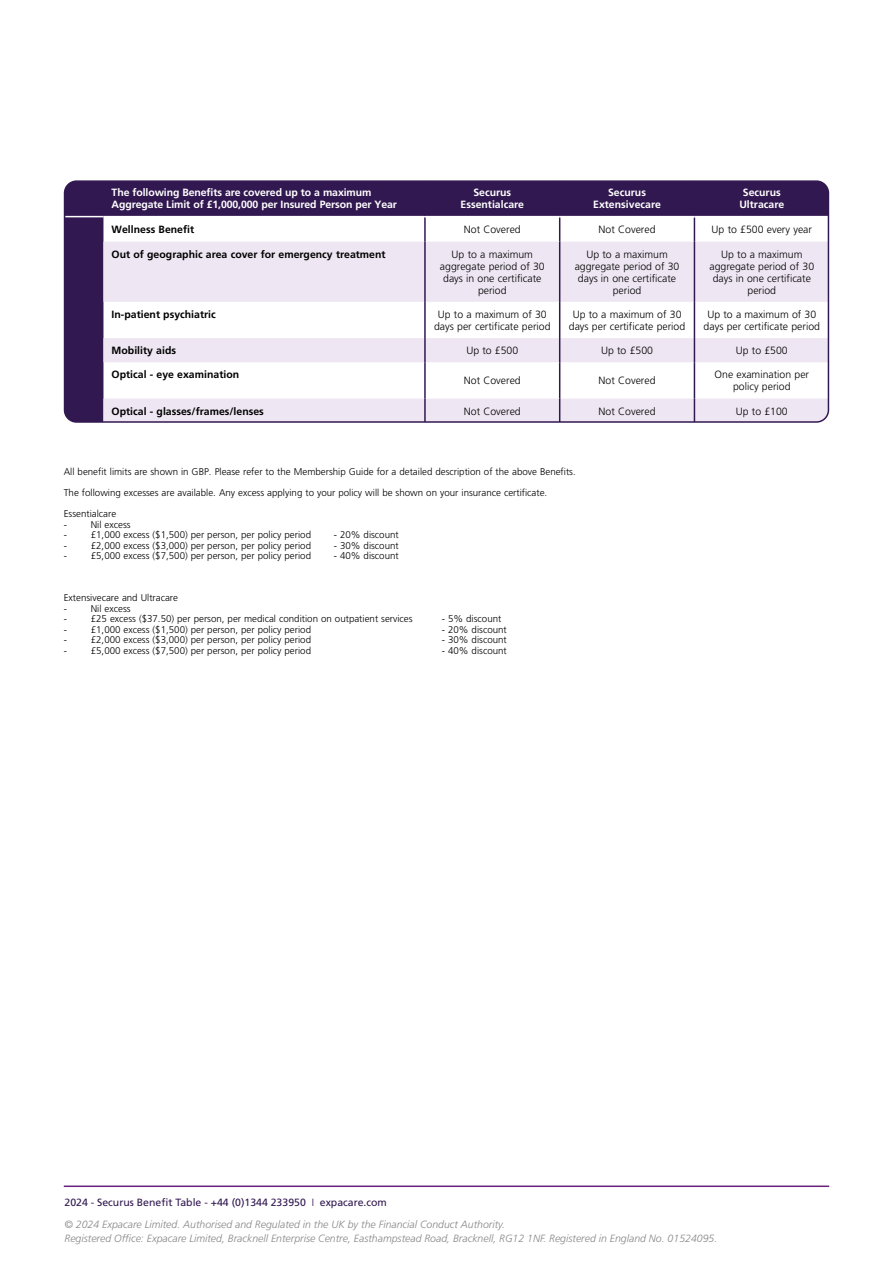
<style>
.page{position:relative;width:893px;height:1263px;background:#fff}
.page>*{position:absolute;margin:0;border:0;box-sizing:border-box;transform-origin:0 0}
.t1{font:300 10.5px/12px "Frutiger LT Std";color:#000;text-align:center}
.t2{font:italic 300 10.5px/22px "Frutiger LT Std";color:#878787}
.t3{font:700 10.5px/12px "Frutiger LT Std";letter-spacing:-.01em;color:#fff;text-align:center}
.t4{font:700 10.5px "Frutiger LT Std";color:#000}
.t5{font:300 9.75px/21px "Frutiger LT Std";color:#000}
.s1{font-weight:400;font-style:normal;color:#321850}
.s2{font-style:normal;color:#321850}
</style>
<div class="page">
<svg style="left:66px;top:183px;width:760px;height:237px;fill:#321850"></svg>
<svg style="left:103px;top:242px;width:724px;height:178px;fill:#eee7f3"></svg>
<hr style="left:65px;top:216px;width:38px;height:1px;background:#fff">
<hr style="left:103px;top:216px;width:322px;height:1px;background:#fff">
<hr style="left:424px;top:181px;width:2px;height:35px;background:#321850">
<hr style="left:559px;top:181px;width:1px;height:35px;background:#321850">
<hr style="left:694px;top:181px;width:1px;height:35px;background:#321850">
<hr style="left:828px;top:181px;width:1px;height:36px;background:#321850">
<hr style="left:424px;top:217px;width:2px;height:25px;background:#321850">
<svg style="left:559px;top:217px;width:1px;height:25px"></svg>
<svg style="left:694px;top:217px;width:1px;height:25px"></svg>
<hr style="left:424px;top:242px;width:2px;height:60px;background:#321850">
<hr style="left:559px;top:242px;width:1px;height:60px;background:#321850">
<hr style="left:694px;top:242px;width:1px;height:60px;background:#321850">
<hr style="left:424px;top:302px;width:2px;height:36px;background:#321850">
<hr style="left:559px;top:302px;width:1px;height:36px;background:#321850">
<hr style="left:694px;top:302px;width:1px;height:36px;background:#321850">
<hr style="left:424px;top:338px;width:2px;height:24px;background:#321850">
<svg style="left:559px;top:338px;width:1px;height:24px"></svg>
<svg style="left:694px;top:338px;width:1px;height:24px"></svg>
<hr style="left:424px;top:362px;width:2px;height:36px;background:#321850">
<hr style="left:559px;top:362px;width:1px;height:36px;background:#321850">
<hr style="left:694px;top:362px;width:1px;height:36px;background:#321850">
<hr style="left:424px;top:398px;width:2px;height:24px;background:#321850">
<svg style="left:559px;top:398px;width:1px;height:22px"></svg>
<svg style="left:694px;top:398px;width:1px;height:22px"></svg>
<hr style="left:425px;top:216px;width:135px;height:1px;background:#fff">
<hr style="left:560px;top:216px;width:134px;height:1px;background:#fff">
<hr style="left:694px;top:216px;width:134px;height:1px;background:#fff">
<div style="left:64px;top:180px;width:765px;height:243px;border:2px solid #321850;border-radius:12px"></div>
<hr style="left:64px;top:1185px;width:765px;height:2px;background:#6c207b">
<p class="t3" style="left:112px;top:187px;width:287px;text-align:left">The following Benefits are covered up to a maximum<br>Aggregate Limit of £1,000,000 per Insured Person per Year</p>
<p class="t3" style="left:460px;top:187px;width:65px">Securus<br>Essentialcare</p>
<p class="t3" style="left:593px;top:187px;width:69px">Securus<br>Extensivecare</p>
<p class="t3" style="left:739px;top:187px;width:46px">Securus<br>Ultracare</p>
<p class="t4" style="left:112px;top:224px;width:84px">Wellness Benefit</p>
<p class="t1" style="left:464px;top:224px;width:58px">Not Covered</p>
<p class="t1" style="left:599px;top:224px;width:58px">Not Covered</p>
<p class="t1" style="left:712px;top:224px;width:102px">Up to £500 every year</p>
<p class="t4" style="left:112px;top:248px;width:275px">Out of geographic area cover for emergency treatment</p>
<p class="t1" style="left:440px;top:248px;width:106px">Up to a maximum aggregate period of 30 days in one certificate period</p>
<p class="t1" style="left:575px;top:248px;width:106px">Up to a maximum aggregate period of 30 days in one certificate period</p>
<p class="t1" style="left:709px;top:248px;width:106px">Up to a maximum aggregate period of 30 days in one certificate period</p>
<p class="t4" style="left:112px;top:308px;width:106px">In-patient psychiatric</p>
<p class="t1" style="left:434px;top:308px;width:118px">Up to a maximum of 30 days per certificate period</p>
<p class="t1" style="left:569px;top:308px;width:118px">Up to a maximum of 30 days per certificate period</p>
<p class="t1" style="left:704px;top:308px;width:118px">Up to a maximum of 30 days per certificate period</p>
<p class="t4" style="left:112px;top:344px;width:66px">Mobility aids</p>
<p class="t1" style="left:466px;top:345px;width:53px">Up to £500</p>
<p class="t1" style="left:601px;top:345px;width:53px">Up to £500</p>
<p class="t1" style="left:736px;top:345px;width:53px">Up to £500</p>
<p class="t4" style="left:112px;top:368px;width:129px">Optical - eye examination</p>
<p class="t1" style="left:464px;top:375px;width:58px">Not Covered</p>
<p class="t1" style="left:599px;top:375px;width:58px">Not Covered</p>
<p class="t1" style="left:715px;top:369px;width:96px">One examination per policy period</p>
<p class="t4" style="left:112px;top:405px;width:154px">Optical - glasses/frames/lenses</p>
<p class="t1" style="left:464px;top:405px;width:58px">Not Covered</p>
<p class="t1" style="left:599px;top:405px;width:58px">Not Covered</p>
<p class="t1" style="left:736px;top:405px;width:53px">Up to £100</p>
<p class="t5" style="left:64px;top:461px;width:513px">All benefit limits are shown in GBP. Please refer to the Membership Guide for a detailed description of the above Benefits.<br>The following excesses are available. Any excess applying to your policy will be shown on your insurance certificate.<br>Essentialcare</p>
<p class="t5" style="left:64px;top:514px;width:5px">-</p>
<p class="t5" style="left:91px;top:514px;width:41px">Nil excess</p>
<p class="t5" style="left:64px;top:524px;width:5px">-</p>
<p class="t5" style="left:91px;top:524px;width:222px">£1,000 excess ($1,500) per person, per policy period</p>
<p class="t5" style="left:334px;top:524px;width:67px">- 20% discount</p>
<p class="t5" style="left:64px;top:535px;width:5px">-</p>
<p class="t5" style="left:91px;top:535px;width:222px">£2,000 excess ($3,000) per person, per policy period</p>
<p class="t5" style="left:334px;top:535px;width:67px">- 30% discount</p>
<p class="t5" style="left:64px;top:545px;width:5px">-</p>
<p class="t5" style="left:91px;top:545px;width:222px">£5,000 excess ($7,500) per person, per policy period</p>
<p class="t5" style="left:334px;top:545px;width:67px">- 40% discount</p>
<p class="t5" style="left:64px;top:593px;width:116px;line-height:10.5px">Extensivecare and Ultracare -</p>
<p class="t5" style="left:91px;top:598px;width:41px">Nil excess</p>
<p class="t5" style="left:64px;top:608px;width:5px">-</p>
<p class="t5" style="left:91px;top:608px;width:323px">£25 excess ($37.50) per person, per medical condition on outpatient services</p>
<p class="t5" style="left:442px;top:608px;width:61px">- 5% discount</p>
<p class="t5" style="left:64px;top:619px;width:5px">-</p>
<p class="t5" style="left:91px;top:619px;width:222px">£1,000 excess ($1,500) per person, per policy period</p>
<p class="t5" style="left:442px;top:619px;width:67px">- 20% discount</p>
<p class="t5" style="left:64px;top:629px;width:5px">-</p>
<p class="t5" style="left:91px;top:629px;width:222px">£2,000 excess ($3,000) per person, per policy period</p>
<p class="t5" style="left:442px;top:629px;width:67px">- 30% discount</p>
<p class="t5" style="left:64px;top:640px;width:5px">-</p>
<p class="t5" style="left:91px;top:640px;width:222px">£5,000 excess ($7,500) per person, per policy period</p>
<p class="t5" style="left:442px;top:640px;width:67px">- 40% discount</p>
<p class="t2" style="left:65px;top:1191px;width:442px"><span class="s1">2024 - Securus Benefit Table - +44 (0)1344 233950</span> <span class="s2">I</span> <span class="s1">expacare.com<br></span>© 2024 Expacare Limited. Authorised and Regulated in the UK by the Financial Conduct Authority.</p>
<p class="t2" style="left:65px;top:1227px;width:654px">Registered Office: Expacare Limited, Bracknell Enterprise Centre, Easthampstead Road, Bracknell, RG12 1NF. Registered in England No. 01524095.</p>
</div>
